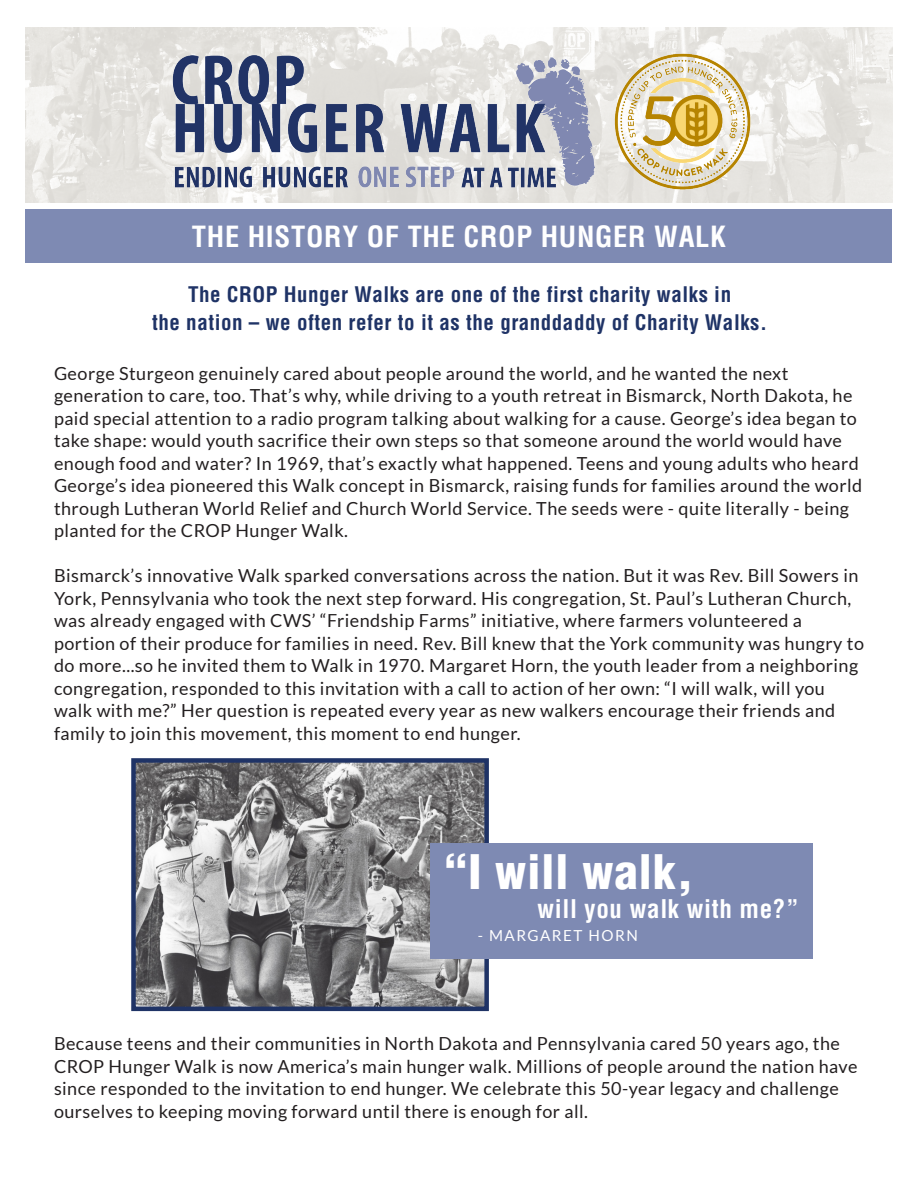
<style>
.page{position:relative;width:918px;height:1188px;background:#fff}
.page>*{position:absolute;margin:0;border:0;box-sizing:border-box;transform-origin:0 0}
.t1{font:900 condensed 46.5px "Helvetica";letter-spacing:.025em;color:#fff}
.t2{font:700 condensed 28.5px "Helvetica";letter-spacing:.025em;color:#fff}
.t3{font:700 condensed 25.2px "Helvetica";letter-spacing:.025em;color:#fff}
.t4{font:700 condensed 21px "Helvetica";letter-spacing:.025em;color:#1f3366}
.t5{font:18px/22.5px "Lato";letter-spacing:.025em;color:#231f20}
.t6{font:15.15px "Lato";letter-spacing:.1em;color:#fff}
</style>
<div class="page">
<div style="left:26px;top:210px;width:866px;height:53px;background:#7e8ab3"></div>
<img style="left:26px;top:28px;width:866px;height:175px">
<img style="left:165px;top:46px;width:595px;height:149px">
<img style="left:136px;top:763px;width:348px;height:243px">
<div style="left:131px;top:758px;width:358px;height:253px;border:4px solid #1f3366"></div>
<div style="left:430px;top:843px;width:383px;height:116px;background:#7e8ab3"></div>
<p class="t2" style="left:192px;top:219px;width:536px">THE HISTORY OF THE CROP HUNGER WALK</p>
<p class="t4" style="left:188px;top:281px;width:545px">The CROP Hunger Walks are one of the first charity walks in</p>
<p class="t4" style="left:152px;top:310px;width:616px">the nation – we often refer to it as the granddaddy of Charity Walks.</p>
<p class="t5" style="left:54px;top:362px;width:810px">George Sturgeon genuinely cared about people around the world, and he wanted the next generation to care, too. That’s why, while driving to a youth retreat in Bismarck, North Dakota, he paid special attention to a radio program talking about walking for a cause. George’s idea began to take shape: would youth sacrifice their own steps so that someone around the world would have enough food and water? In 1969, that’s exactly what happened. Teens and young adults who heard George’s idea pioneered this Walk concept in Bismarck, raising funds for families around the world through Lutheran World Relief and Church World Service. The seeds were - quite literally - being planted for the CROP Hunger Walk.</p>
<p class="t5" style="left:54px;top:564px;width:812px">Bismarck’s innovative Walk sparked conversations across the nation. But it was Rev. Bill Sowers in York, Pennsylvania who took the next step forward. His congregation, St. Paul’s Lutheran Church, was already engaged with CWS’ “Friendship Farms” initiative, where farmers volunteered a portion of their produce for families in need. Rev. Bill knew that the York community was hungry to do more...so he invited them to Walk in 1970. Margaret Horn, the youth leader from a neighboring congregation, responded to this invitation with a call to action of her own: “I will walk, will you walk with me?” Her question is repeated every year as new walkers encourage their friends and family to join this movement, this moment to end hunger.</p>
<p class="t1" style="left:444px;top:843px;width:250px">“I will walk,</p>
<p class="t6" style="left:478px;top:927px;width:162px">- MARGARET HORN</p>
<p class="t3" style="left:537px;top:893px;width:263px">will you walk with me?”</p>
<p class="t5" style="left:54px;top:1032px;width:805px">Because teens and their communities in North Dakota and Pennsylvania cared 50 years ago, the CROP Hunger Walk is now America’s main hunger walk. Millions of people around the nation have since responded to the invitation to end hunger. We celebrate this 50-year legacy and challenge ourselves to keeping moving forward until there is enough for all.</p>
</div>
